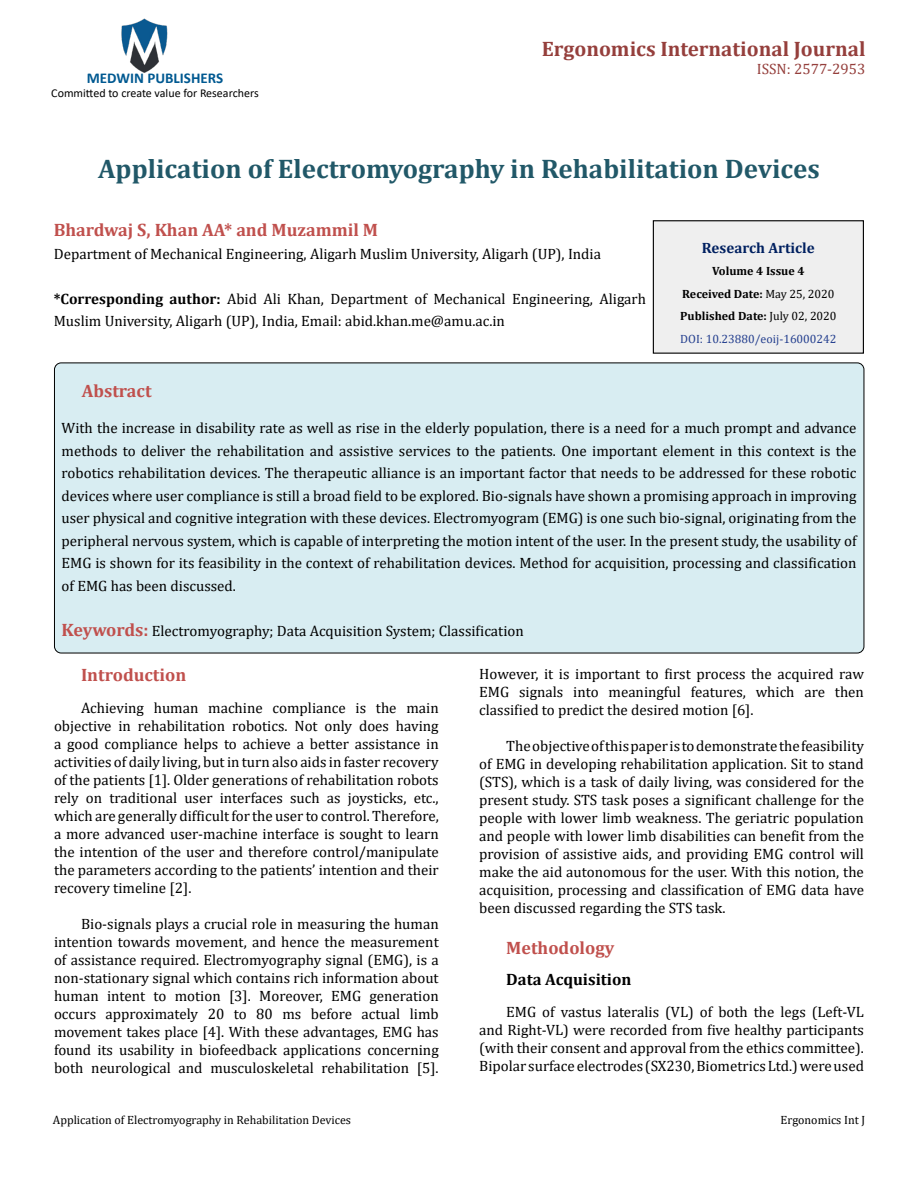
<style>
.page{position:relative;width:918px;height:1188px;background:#fff}
.page>*{position:absolute;margin:0;border:0;box-sizing:border-box;transform-origin:0 0}
.t1{font:700 27px "Cambria";color:#215868}
.t2{font:700 21px "Cambria";color:#953f3c}
.t3{font:700 18px "Cambria";color:#c0504d}
.t4{font:700 16.5px "Cambria";color:#000}
.t5{font:15px/18px "Cambria";color:#000;text-align:justify}
.t6{font:700 15px "Calibri";color:#005991}
.t7{font:700 15px "Cambria";color:#002060}
.t8{font:15px "Cambria";color:#953f3c}
.t9{font:700 12px/22.5px "Cambria";color:#000;text-align:center}
.t10{font:12px "Cambria";color:#000}
.t11{font:12px "Calibri";color:#000}
.s1{font-weight:700}
.s2{font-weight:400}
.s3{font-weight:400;color:#25408f}
.s4{font-weight:700;font-size:18px;color:#c0504d}
</style>
<div class="page">
<img style="left:121px;top:18px;width:47px;height:55px">
<div style="left:653px;top:221px;width:210px;height:132px;background:#efefef"></div>
<div style="left:653px;top:220px;width:211px;height:134px;border:1px solid #000"></div>
<div style="left:54px;top:363px;width:810px;height:290px;background:#d8edf2;border-radius:7px"></div>
<p class="t6" style="left:87px;top:67px;width:138px">MEDWIN PUBLISHERS</p>
<p class="t11" style="left:51px;top:85px;width:209px">Committed to create value for Researchers</p>
<h2 class="t2" style="left:542px;top:34px;width:325px">Ergonomics International Journal</h2>
<p class="t8" style="left:757px;top:60px;width:110px">ISSN: 2577-2953</p>
<h1 class="t1" style="left:98px;top:149px;width:723px">Application of Electromyography in Rehabilitation Devices</h1>
<p class="t3" style="left:54px;top:217px;width:326px">Bhardwaj S, Khan AA* and Muzammil M</p>
<p class="t5" style="left:54px;top:244px;width:549px">Department of Mechanical Engineering, Aligarh Muslim University, Aligarh (UP), India</p>
<p class="t5" style="left:54px;top:287px;width:594px;line-height:22.5px"><span class="s1">*Corresponding author:</span> Abid Ali Khan, Department of Mechanical Engineering, Aligarh<br>Muslim University, Aligarh (UP), India, Email: abid.khan.me@amu.ac.in</p>
<p class="t7" style="left:702px;top:237px;width:114px">Research Article</p>
<p class="t9" style="left:680px;top:259px;width:158px">Volume 4 Issue 4<br>Received Date: <span class="s2">May 25, 2020<br></span>Published Date: <span class="s2">July 02, 2020<br></span><span class="s3">DOI: 10.23880/eoij-16000242</span></p>
<p class="t3" style="left:82px;top:379px;width:71px">Abstract</p>
<p class="t5" style="left:62px;top:417px;width:797px;line-height:22.5px">With the increase in disability rate as well as rise in the elderly population, there is a need for a much prompt and advance methods to deliver the rehabilitation and assistive services to the patients. One important element in this context is the robotics rehabilitation devices. The therapeutic alliance is an important factor that needs to be addressed for these robotic devices where user compliance is still a broad field to be explored. Bio-signals have shown a promising approach in improving user physical and cognitive integration with these devices. Electromyogram (EMG) is one such bio-signal, originating from the peripheral nervous system, which is capable of interpreting the motion intent of the user. In the present study, the usability of EMG is shown for its feasibility in the context of rehabilitation devices. Method for acquisition, processing and classification of EMG has been discussed.</p>
<p class="t5" style="left:62px;top:622px;width:464px"><span class="s4">Keywords:</span> Electromyography; Data Acquisition System; Classification</p>
<p class="t3" style="left:81px;top:663px;width:107px">Introduction</p>
<p class="t5" style="left:54px;top:699px;width:386px;text-indent:27px">Achieving human machine compliance is the main objective in rehabilitation robotics. Not only does having a good compliance helps to achieve a better assistance in activities of daily living, but in turn also aids in faster recovery of the patients [1]. Older generations of rehabilitation robots rely on traditional user interfaces such as joysticks, etc., which are generally difficult for the user to control. Therefore, a more advanced user-machine interface is sought to learn the intention of the user and therefore control/manipulate the parameters according to the patients’ intention and their recovery timeline [2].</p>
<p class="t5" style="left:54px;top:915px;width:386px;text-indent:27px">Bio-signals plays a crucial role in measuring the human intention towards movement, and hence the measurement of assistance required. Electromyography signal (EMG), is a non-stationary signal which contains rich information about human intent to motion [3]. Moreover, EMG generation occurs approximately 20 to 80 ms before actual limb movement takes place [4]. With these advantages, EMG has found its usability in biofeedback applications concerning both neurological and musculoskeletal rehabilitation [5].</p>
<p class="t5" style="left:479px;top:665px;width:386px">However, it is important to first process the acquired raw EMG signals into meaningful features, which are then classified to predict the desired motion [6].</p>
<p class="t5" style="left:479px;top:737px;width:386px;text-indent:27px">The objective of this paper is to demonstrate the feasibility of EMG in developing rehabilitation application. Sit to stand (STS), which is a task of daily living, was considered for the present study. STS task poses a significant challenge for the people with lower limb weakness. The geriatric population and people with lower limb disabilities can benefit from the provision of assistive aids, and providing EMG control will make the aid autonomous for the user. With this notion, the acquisition, processing and classification of EMG data have been discussed regarding the STS task.</p>
<p class="t3" style="left:506px;top:935px;width:110px">Methodology</p>
<p class="t4" style="left:506px;top:968px;width:127px">Data Acquisition</p>
<p class="t5" style="left:479px;top:1002px;width:386px;text-indent:27px">EMG of vastus lateralis (VL) of both the legs (Left-VL and Right-VL) were recorded from five healthy participants (with their consent and approval from the ethics committee).<br>Bipolar surface electrodes (SX230, Biometrics Ltd.) were used</p>
<p class="t10" style="left:53px;top:1113px;width:300px">Application of Electromyography in Rehabilitation Devices</p>
<p class="t10" style="left:781px;top:1113px;width:86px">Ergonomics Int J</p>
</div>
